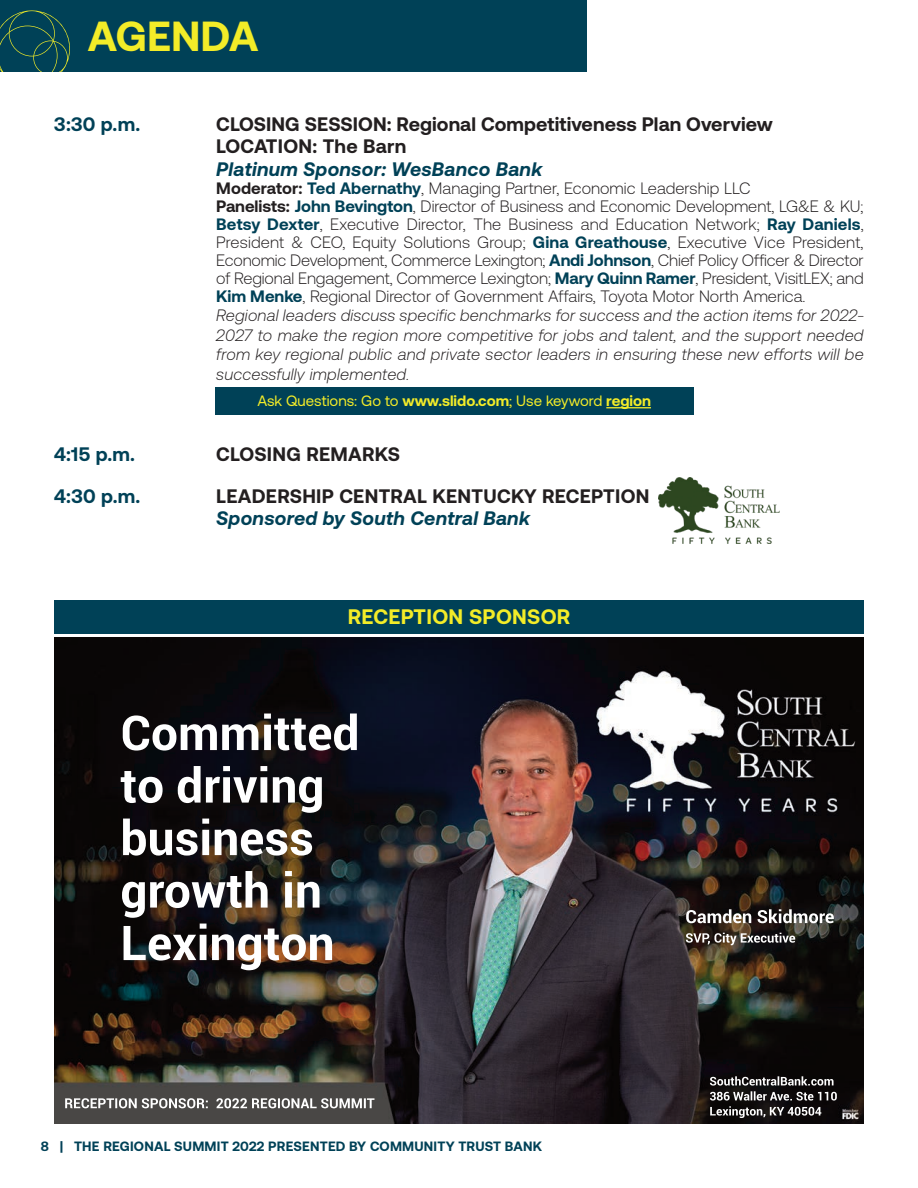
<style>
.page{position:relative;width:918px;height:1188px;background:#fff}
.page>*{position:absolute;margin:0;border:0;box-sizing:border-box;transform-origin:0 0}
.t1{font:700 42px "Aeonik";color:#f3ec28}
.t2{font:700 21px "Aeonik";letter-spacing:.015em;color:#f3ec28}
.t3{font:700 19.5px "Aeonik";letter-spacing:.005em;color:#231f20}
.t4{font:italic 700 19.5px "Aeonik";letter-spacing:.015em;color:#004157}
.t5{font:700 19.5px "Aeonik";color:#004157}
.t6{font:300 16.5px/18px "Aeonik";color:#231f20;text-align:justify}
.t7{font:italic 300 16.5px/19.5px "Aeonik";letter-spacing:.015em;color:#231f20;text-align:justify}
.t8{font:15px "Aeonik";color:#f3ec28}
.t9{font:700 13.5px "Aeonik";letter-spacing:.015em;color:#004157}
.s1{font-weight:700}
.s2{font-weight:700;color:#004157}
</style>
<div class="page">
<img style="left:54px;top:638px;width:810px;height:486px">
<img style="left:710px;top:1076px;width:56px;height:10px">
<img style="left:686px;top:909px;width:81px;height:14px">
<img style="left:65px;top:1098px;width:102px;height:10px">
<img style="left:123px;top:714px;width:234px;height:37px">
<div style="left:54px;top:600px;width:810px;height:33px;background:#004157"></div>
<div style="left:0;top:0;width:587px;height:72px;background:#004157"></div>
<svg style="left:0;top:10px;width:70px;height:62px"></svg>
<img style="left:659px;top:477px;width:121px;height:66px">
<div style="left:215px;top:387px;width:479px;height:28px;background:#004157"></div>
<hr style="left:606px;top:407px;width:45px;height:1px;background:#f3ec28">
<p class="t1" style="left:88px;top:22px;width:172px">AGENDA</p>
<p class="t5" style="left:54px;top:117px;width:88px">3:30 p.m.</p>
<p class="t3" style="left:216px;top:117px;width:558px">CLOSING SESSION: Regional Competitiveness Plan Overview</p>
<p class="t3" style="left:216px;top:140px;width:191px">LOCATION: The Barn</p>
<p class="t4" style="left:216px;top:162px;width:328px">Platinum Sponsor: WesBanco Bank</p>
<p class="t6" style="left:216px;top:181px;width:536px"><span class="s1">Moderator:</span> <span class="s2">Ted Abernathy</span>, Managing Partner, Economic Leadership LLC</p>
<p class="t6" style="left:216px;top:199px;width:649px"><span class="s1">Panelists:</span> <span class="s2">John Bevington</span>, Director of Business and Economic Development, LG&amp;E &amp; KU; <span class="s2">Betsy Dexter</span>, Executive Director, The Business and Education Network; <span class="s2">Ray Daniels</span>, President &amp; CEO, Equity Solutions Group; <span class="s2">Gina Greathouse</span>, Executive Vice President, Economic Development, Commerce Lexington; <span class="s2">Andi Johnson</span>, Chief Policy Officer &amp; Director of Regional Engagement, Commerce Lexington; <span class="s2">Mary Quinn Ramer</span>, President, VisitLEX; and <span class="s2">Kim Menke</span>, Regional Director of Government Affairs, Toyota Motor North America.</p>
<p class="t7" style="left:216px;top:308px;width:650px">Regional leaders discuss specific benchmarks for success and the action items for 2022- 2027 to make the region more competitive for jobs and talent, and the support needed from key regional public and private sector leaders in ensuring these new efforts will be successfully implemented.</p>
<p class="t8" style="left:257px;top:392px;width:395px">Ask Questions: Go to <span class="s1">www.slido.com</span>; Use keyword <span class="s1">region</span></p>
<p class="t5" style="left:54px;top:447px;width:82px">4:15 p.m.</p>
<p class="t3" style="left:216px;top:447px;width:185px">CLOSING REMARKS</p>
<p class="t5" style="left:54px;top:489px;width:88px">4:30 p.m.</p>
<p class="t3" style="left:216px;top:489px;width:435px">LEADERSHIP CENTRAL KENTUCKY RECEPTION</p>
<p class="t4" style="left:216px;top:511px;width:315px">Sponsored by South Central Bank</p>
<p class="t2" style="left:348px;top:609px;width:224px">RECEPTION SPONSOR</p>
<p class="t9" style="left:41px;top:1141px;width:503px">8 | THE REGIONAL SUMMIT 2022 PRESENTED BY COMMUNITY TRUST BANK</p>
</div>
